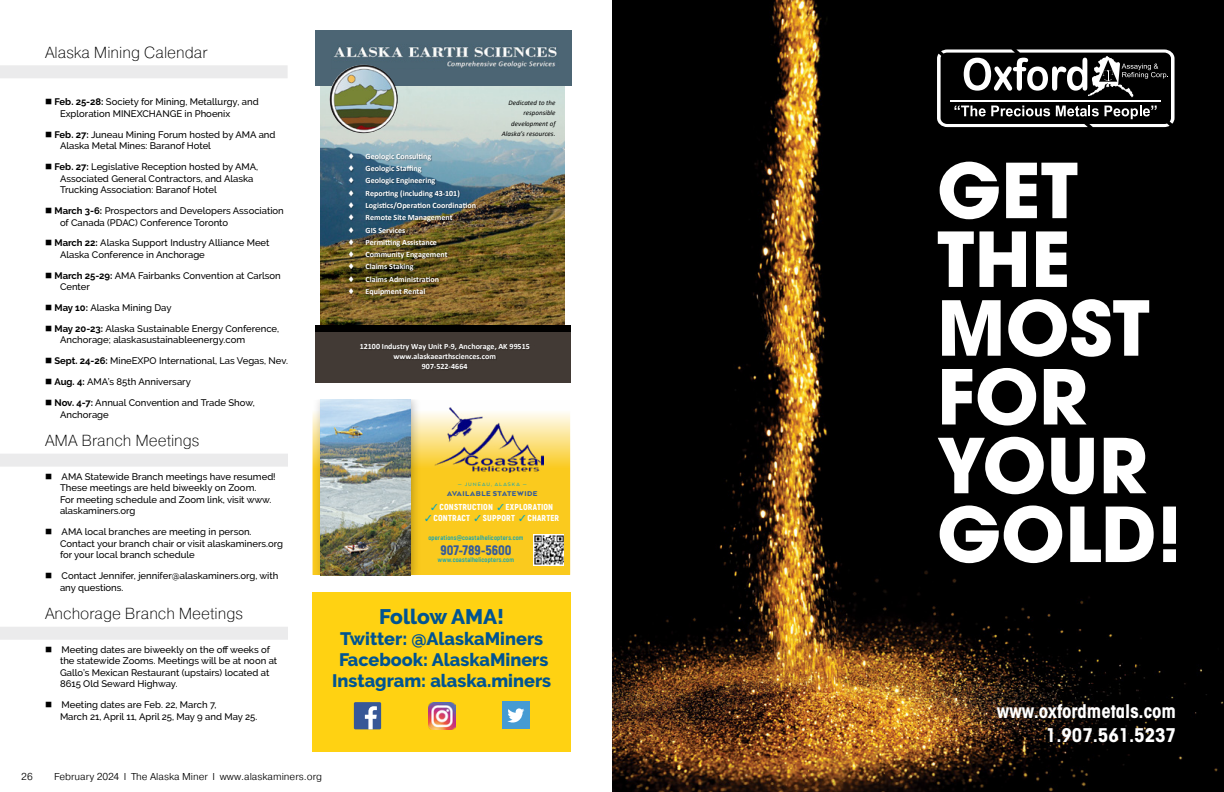
<style>
.page{position:relative;width:1224px;height:792px;background:#fff}
.page>*{position:absolute;margin:0;border:0;box-sizing:border-box;transform-origin:0 0}
.t1{font:700 75px/68.8px "ITC Avant Garde Pro";color:#fff}
.t2{font:800 21px "Raleway";color:#005492}
.t3{font:700 condensed 18.7px/23.8px "ITC Avant Garde Std";color:#fff;text-align:right}
.t4{font:800 18px/21px "Raleway";color:#005492;text-align:center}
.t5{font:200 16px "Pragmatica";color:#000}
.t6{font:900 13.8px "Akrobat";letter-spacing:.005em;color:#355b99}
.t7{font:300 10px "Pragmatica";color:#000}
.t8{font:500 9.5px/11.5px "Raleway";color:#000}
.t9{font:900 8.7px "Akrobat";letter-spacing:.02em;color:#fff}
.t10{font:700 8.1px "Calibri";color:#fff}
.t11{font:700 8px/9.8px "Calibri";color:#fff;text-align:center}
.t12{font:900 8px "Arquitecta";letter-spacing:.06em;color:#355b99}
.t13{font:italic 7px/10.2px "Calibri";color:#000;text-align:right}
.t14{font:700 6.5px "Akrobat";letter-spacing:.03em;color:#00a2c3}
.t15{font:5.6px "Arquitecta";letter-spacing:.18em;color:#00a2c3}
.s1{font-weight:700}
.s2{color:#00a2c3}
</style>
<div class="page">
<img style="left:612px;top:0;width:612px;height:792px">
<svg style="left:937px;top:49px;width:238px;height:78px"></svg>
<div style="left:926px;top:142px;width:286px;height:471px;background:#000"></div>
<svg style="left:612px;top:0;width:5px;height:5px"></svg>
<svg style="left:612px;top:787px;width:5px;height:5px"></svg>
<svg style="left:1219px;top:0;width:5px;height:5px"></svg>
<svg style="left:1219px;top:787px;width:5px;height:5px"></svg>
<div style="left:0;top:65px;width:288px;height:13px;background:#ebebec"></div>
<div style="left:0;top:454px;width:288px;height:13px;background:#ebebec"></div>
<div style="left:0;top:627px;width:288px;height:13px;background:#ebebec"></div>
<img style="left:321px;top:30px;width:243px;height:353px">
<div style="left:315px;top:31px;width:257px;height:55px;background:#4c6574"></div>
<img style="left:334px;top:46px;width:223px;height:23px">
<div style="left:315px;top:325px;width:255px;height:57px;background:#000"></div>
<div style="left:315px;top:332px;width:255px;height:50px;background:#423a35"></div>
<img style="left:341px;top:145px;width:7px;height:12px">
<img style="left:348px;top:145px;width:25px;height:12px">
<img style="left:360px;top:148px;width:66px;height:12px">
<img style="left:426px;top:148px;width:16px;height:19px">
<img style="left:341px;top:157px;width:7px;height:147px">
<img style="left:348px;top:157px;width:25px;height:147px">
<img style="left:360px;top:160px;width:56px;height:13px">
<img style="left:416px;top:160px;width:17px;height:13px">
<img style="left:360px;top:173px;width:70px;height:12px">
<img style="left:430px;top:173px;width:17px;height:12px">
<img style="left:360px;top:185px;width:77px;height:12px">
<img style="left:437px;top:185px;width:3px;height:12px">
<img style="left:440px;top:185px;width:14px;height:12px">
<img style="left:454px;top:185px;width:17px;height:12px">
<img style="left:360px;top:197px;width:110px;height:19px">
<img style="left:470px;top:197px;width:17px;height:19px">
<img style="left:360px;top:209px;width:87px;height:20px">
<img style="left:447px;top:209px;width:17px;height:20px">
<img style="left:360px;top:222px;width:40px;height:12px">
<img style="left:400px;top:222px;width:17px;height:12px">
<img style="left:360px;top:234px;width:71px;height:12px">
<img style="left:431px;top:234px;width:17px;height:12px">
<img style="left:360px;top:246px;width:82px;height:19px">
<img style="left:442px;top:246px;width:17px;height:19px">
<img style="left:360px;top:259px;width:48px;height:12px">
<img style="left:408px;top:259px;width:17px;height:12px">
<img style="left:360px;top:271px;width:74px;height:12px">
<img style="left:434px;top:271px;width:16px;height:19px">
<img style="left:360px;top:283px;width:60px;height:19px">
<img style="left:420px;top:283px;width:16px;height:19px">
<img style="left:329px;top:65px;width:69px;height:68px;border-radius:34px">
<img style="left:361px;top:344px;width:81px;height:6px">
<img style="left:445px;top:344px;width:79px;height:6px">
<img style="left:524px;top:344px;width:6px;height:6px">
<img style="left:388px;top:348px;width:102px;height:12px">
<img style="left:490px;top:348px;width:17px;height:12px">
<img style="left:416px;top:358px;width:12px;height:12px">
<img style="left:428px;top:358px;width:3px;height:12px">
<img style="left:431px;top:358px;width:15px;height:12px">
<img style="left:446px;top:358px;width:16px;height:12px">
<img style="left:462px;top:358px;width:16px;height:12px">
<svg style="left:421px;top:407px;width:149px;height:168px;background:#face30"></svg>
<div style="left:313px;top:399px;width:108px;height:176px;background:#000;opacity:.3"></div>
<img style="left:321px;top:399px;width:89px;height:176px">
<img style="left:533px;top:534px;width:31px;height:31px">
<img style="left:434px;top:408px;width:110px;height:65px">
<div style="left:313px;top:592px;width:258px;height:159px;background:#ffd212"></div>
<div style="left:354px;top:702px;width:27px;height:27px;background:#375897;border-radius:2px"></div>
<svg style="left:365px;top:706px;width:12px;height:23px"></svg>
<div style="left:502px;top:702px;width:27px;height:27px;background:#469bd3"></div>
<svg style="left:507px;top:708px;width:17px;height:15px"></svg>
<img style="left:428px;top:702px;width:27px;height:27px">
<h3 class="t5" style="left:45px;top:42px;width:164px">Alaska Mining Calendar</h3>
<p class="t8" style="left:60px;top:96px;width:200px;text-indent:-15px">■ <span class="s1">Feb. 25-28:</span> Society for Mining, Metallurgy, and<br>Exploration MINEXCHANGE in Phoenix</p>
<p class="t8" style="left:60px;top:129px;width:217px;text-indent:-15px">■ <span class="s1">Feb. 27:</span> Juneau Mining Forum hosted by AMA and<br>Alaska Metal Mines: Baranof Hotel</p>
<p class="t8" style="left:60px;top:161px;width:200px;text-indent:-15px">■ <span class="s1">Feb. 27:</span> Legislative Reception hosted by AMA,<br>Associated General Contractors, and Alaska<br>Trucking Association: Baranof Hotel</p>
<p class="t8" style="left:60px;top:205px;width:225px;text-indent:-15px">■ <span class="s1">March 3-6:</span> Prospectors and Developers Association of Canada (PDAC) Conference Toronto</p>
<p class="t8" style="left:60px;top:237px;width:211px;text-indent:-15px">■ <span class="s1">March 22:</span> Alaska Support Industry Alliance Meet<br>Alaska Conference in Anchorage</p>
<p class="t8" style="left:60px;top:270px;width:222px;text-indent:-15px">■ <span class="s1">March 25-29:</span> AMA Fairbanks Convention at Carlson<br>Center</p>
<p class="t8" style="left:45px;top:302px;width:128px">■ <span class="s1">May 10:</span> Alaska Mining Day</p>
<p class="t8" style="left:60px;top:323px;width:221px;text-indent:-15px">■ <span class="s1">May 20-23:</span> Alaska Sustainable Energy Conference,<br>Anchorage; alaskasustainableenergy.com</p>
<p class="t8" style="left:45px;top:355px;width:245px">■ <span class="s1">Sept. 24-26:</span> MineEXPO International, Las Vegas, Nev.</p>
<p class="t8" style="left:45px;top:376px;width:147px">■ <span class="s1">Aug. 4:</span> AMA’s 85th Anniversary</p>
<p class="t8" style="left:60px;top:397px;width:196px;text-indent:-15px">■ <span class="s1">Nov. 4-7:</span> Annual Convention and Trade Show,<br>Anchorage</p>
<h3 class="t5" style="left:45px;top:430px;width:156px">AMA Branch Meetings</h3>
<p class="t8" style="left:60px;top:471px;width:217px;text-indent:-15px">■ AMA Statewide Branch meetings have resumed!<br>These meetings are held biweekly on Zoom.<br>For meeting schedule and Zoom link, visit www. alaskaminers.org</p>
<p class="t8" style="left:60px;top:526px;width:225px;text-indent:-15px">■ AMA local branches are meeting in person.<br>Contact your branch chair or visit alaskaminers.org for your local branch schedule</p>
<p class="t8" style="left:60px;top:570px;width:220px;text-indent:-15px">■ Contact Jennifer, jennifer@alaskaminers.org, with any questions.</p>
<h3 class="t5" style="left:45px;top:603px;width:199px">Anchorage Branch Meetings</h3>
<p class="t8" style="left:60px;top:644px;width:219px;text-indent:-15px">■ Meeting dates are biweekly on the off weeks of the statewide Zooms. Meetings will be at noon at Gallo’s Mexican Restaurant (upstairs) located at 8615 Old Seward Highway.</p>
<p class="t8" style="left:60px;top:699px;width:199px;text-indent:-15px">■ Meeting dates are Feb. 22, March 7,<br>March 21, April 11, April 25, May 9 and May 25.</p>
<p class="t11" style="left:348px;top:151px;width:85px">◻ Geologic Consulting</p>
<p class="t11" style="left:348px;top:164px;width:75px">◻ Geologic Staffing</p>
<p class="t11" style="left:348px;top:176px;width:89px">◻ Geologic Engineering</p>
<p class="t11" style="left:348px;top:188px;width:114px">◻ Reporting (including 43-101)</p>
<p class="t11" style="left:348px;top:200px;width:130px">◻ Logistics/Operation Coordination</p>
<p class="t10" style="left:348px;top:212px;width:106px">◻ Remote Site Management</p>
<p class="t11" style="left:348px;top:225px;width:59px">◻ GIS Services</p>
<p class="t11" style="left:348px;top:237px;width:91px">◻ Permitting Assistance</p>
<p class="t11" style="left:348px;top:249px;width:101px">◻ Community Engagement</p>
<p class="t11" style="left:348px;top:262px;width:68px">◻ Claims Staking</p>
<p class="t11" style="left:348px;top:274px;width:93px">◻ Claims Administration</p>
<p class="t11" style="left:348px;top:286px;width:79px">◻ Equipment Rental</p>
<p class="t13" style="left:502px;top:98px;width:55px">Dedicated to the responsible development of<br>Alaska’s resources.</p>
<p class="t11" style="left:360px;top:342px;width:172px">12100 Industry Way Unit P-9, Anchorage, AK 99515 www.alaskaearthsciences.com<br>907-522-4664</p>
<p class="t15" style="left:458px;top:481px;width:70px">— JUNEAU, ALASKA —</p>
<p class="t12" style="left:447px;top:488px;width:92px">AVAILABLE STATEWIDE</p>
<p class="t14" style="left:428px;top:534px;width:97px">operations@coastalhelicopters.com</p>
<h3 class="t6" style="left:440px;top:541px;width:73px">907-789-5600</h3>
<p class="t14" style="left:438px;top:556px;width:78px">www.coastalhelicopters.com</p>
<p class="t9" style="left:431px;top:502px;width:124px"><span class="s2">✓</span> CONSTRUCTION <span class="s2">✓</span> EXPLORATION</p>
<p class="t9" style="left:425px;top:512px;width:135px"><span class="s2">✓</span> CONTRACT <span class="s2">✓</span> SUPPORT <span class="s2">✓</span> CHARTER</p>
<h2 class="t2" style="left:379px;top:605px;width:127px">Follow AMA!</h2>
<h3 class="t4" style="left:332px;top:629px;width:221px">Twitter: @AlaskaMiners<br>Facebook: AlaskaMiners<br>Instagram: alaska.miners</h3>
<p class="t7" style="left:21px;top:770px;width:13px">26</p>
<p class="t7" style="left:54px;top:770px;width:270px">February 2024 I The Alaska Miner I www.alaskaminers.org</p>
<h1 class="t1" style="left:937px;top:155px;width:247px">GET<br>THE<br>MOST<br>FOR<br>YOUR<br>GOLD!</h1>
<h3 class="t3" style="left:997px;top:699px;width:180px">www.oxfordmetals.com<br>1.907.561.5237</h3>
</div>
